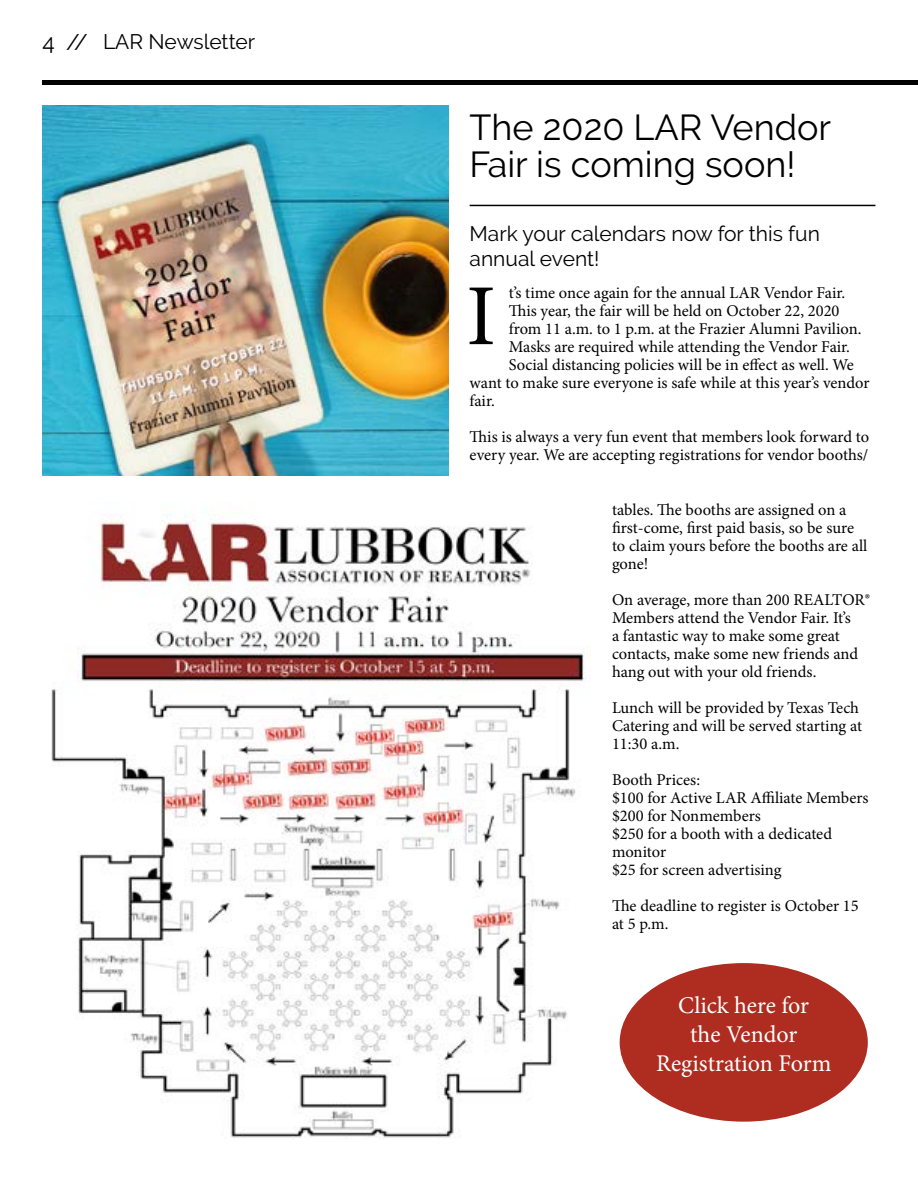
<style>
.page{position:relative;width:918px;height:1188px;background:#fff}
.page>*{position:absolute;margin:0;border:0;box-sizing:border-box;transform-origin:0 0}
.t1{font:87px "Minion Pro";color:#000}
.t2{font:36px/37.5px "Raleway";color:#000}
.t3{font:24px/28.8px "Minion Pro";color:#fff;text-align:center}
.t4{font:21px/25.2px "Raleway";color:#000}
.t5{font:16.5px/18px "Minion Pro";color:#000}
.s1{font-size:22.5px}
</style>
<div class="page">
<hr style="left:43px;top:81px;width:875px;height:4px;background:#000">
<hr style="left:470px;top:205px;width:405px;height:1px;background:#000">
<img style="left:51px;top:514px;width:540px;height:624px">
<img style="left:43px;top:106px;width:405px;height:369px">
<div style="left:619px;top:962px;width:250px;height:160px;background:#ae2d20;border-radius:50%"></div>
<p class="t4" style="left:43px;top:29px;width:214px"><span class="s1">4 //</span> LAR Newsletter</p>
<h2 class="t2" style="left:470px;top:108px;width:363px">The 2020 LAR Vendor<br>Fair is coming soon!</h2>
<p class="t4" style="left:470px;top:221px;width:352px">Mark your calendars now for this fun annual event!</p>
<p class="t5" style="left:509px;top:283px;width:338px">t’s time once again for the annual LAR Vendor Fair.</p>
<p class="t5" style="left:509px;top:301px;width:332px">This year, the fair will be held on October 22, 2020</p>
<p class="t5" style="left:509px;top:319px;width:354px">from 11 a.m. to 1 p.m. at the Frazier Alumni Pavilion.</p>
<p class="t5" style="left:509px;top:337px;width:343px">Masks are required while attending the Vendor Fair.</p>
<p class="t5" style="left:509px;top:355px;width:347px">Social distancing policies will be in effect as well. We</p>
<p class="t5" style="left:470px;top:373px;width:402px">want to make sure everyone is safe while at this year’s vendor</p>
<p class="t5" style="left:470px;top:391px;width:27px">fair.</p>
<p class="t5" style="left:470px;top:427px;width:401px">This is always a very fun event that members look forward to every year. We are accepting registrations for vendor booths/</p>
<h1 class="t1" style="left:466px;top:258px;width:31px">I</h1>
<p class="t5" style="left:612px;top:501px;width:257px">tables. The booths are assigned on a first-come, first paid basis, so be sure to claim yours before the booths are all gone!</p>
<p class="t5" style="left:612px;top:591px;width:260px">On average, more than 200 REALTOR® Members attend the Vendor Fair. It’s<br>a fantastic way to make some great contacts, make some new friends and hang out with your old friends.</p>
<p class="t5" style="left:612px;top:699px;width:252px">Lunch will be provided by Texas Tech<br>Catering and will be served starting at<br>11:30 a.m.</p>
<p class="t5" style="left:612px;top:771px;width:258px">Booth Prices:<br>$100 for Active LAR Affiliate Members $200 for Nonmembers<br>$250 for a booth with a dedicated monitor<br>$25 for screen advertising</p>
<p class="t5" style="left:612px;top:897px;width:248px">The deadline to register is October 15 at 5 p.m.</p>
<h3 class="t3" style="left:656px;top:991px;width:177px">Click here for<br>the Vendor<br>Registration Form</h3>
</div>
